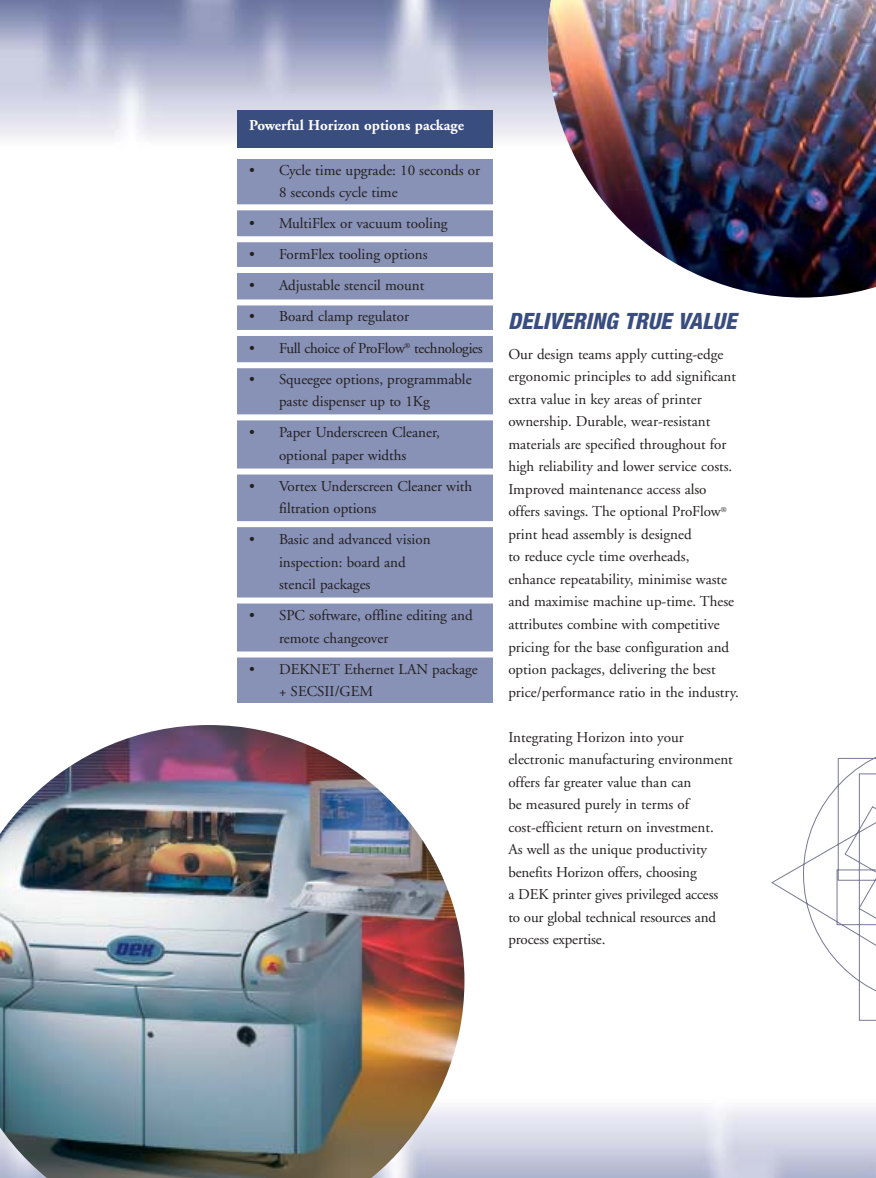
<style>
.page{position:relative;width:876px;height:1178px;background:#fff}
.page>*{position:absolute;margin:0;border:0;box-sizing:border-box;transform-origin:0 0}
.t1{font:italic 800 condensed 22.5px "Helvetica Neue";color:#394d7f}
.t2{font:15px/22.5px "Adobe Garamond";color:#231f1f}
.t3{font:15px "Adobe Garamond";letter-spacing:-.02em;color:#231f1f}
.t4{font:700 15px "Adobe Garamond";color:#fff}
</style>
<div class="page">
<img style="left:0;top:0;width:876px;height:1178px">
<p class="t4" style="left:249px;top:119px;width:216px">Powerful Horizon options package</p>
<p class="t2" style="left:279px;top:160px;width:202px;text-indent:-30px">• Cycle time upgrade: 10 seconds or<br>8 seconds cycle time</p>
<p class="t2" style="left:249px;top:214px;width:200px">• MultiFlex or vacuum tooling</p>
<p class="t2" style="left:249px;top:245px;width:180px">• FormFlex tooling options</p>
<p class="t2" style="left:249px;top:276px;width:176px">• Adjustable stencil mount</p>
<p class="t2" style="left:249px;top:307px;width:161px">• Board clamp regulator</p>
<p class="t3" style="left:249px;top:342px;width:235px">• Full choice of ProFlow<sup>®</sup> technologies</p>
<p class="t2" style="left:279px;top:369px;width:194px;text-indent:-30px">• Squeegee options, programmable paste dispenser up to 1Kg</p>
<p class="t2" style="left:249px;top:422px;width:192px;text-align:center">• Paper Underscreen Cleaner, optional paper widths</p>
<p class="t2" style="left:279px;top:476px;width:195px;text-indent:-30px">• Vortex Underscreen Cleaner with filtration options</p>
<p class="t2" style="left:279px;top:529px;width:153px;text-indent:-30px">• Basic and advanced vision inspection: board and stencil packages</p>
<p class="t2" style="left:279px;top:605px;width:195px;text-indent:-30px">• SPC software, offline editing and remote changeover</p>
<p class="t2" style="left:279px;top:659px;width:200px;text-indent:-30px">• DEKNET Ethernet LAN package + SECSII/GEM</p>
<h1 class="t1" style="left:508px;top:313px;width:229px">DELIVERING TRUE VALUE</h1>
<p class="t2" style="left:508px;top:344px;width:232px">Our design teams apply cutting-edge ergonomic principles to add significant extra value in key areas of printer ownership. Durable, wear-resistant materials are specified throughout for high reliability and lower service costs.<br>Improved maintenance access also offers savings. The optional ProFlow<sup>® </sup>print head assembly is designed<br>to reduce cycle time overheads, enhance repeatability, minimise waste and maximise machine up-time. These attributes combine with competitive pricing for the base configuration and option packages, delivering the best price/performance ratio in the industry.</p>
<p class="t2" style="left:508px;top:727px;width:226px">Integrating Horizon into your electronic manufacturing environment offers far greater value than can<br>be measured purely in terms of cost-efficient return on investment.<br>As well as the unique productivity benefits Horizon offers, choosing<br>a DEK printer gives privileged access to our global technical resources and process expertise.</p>
</div>
